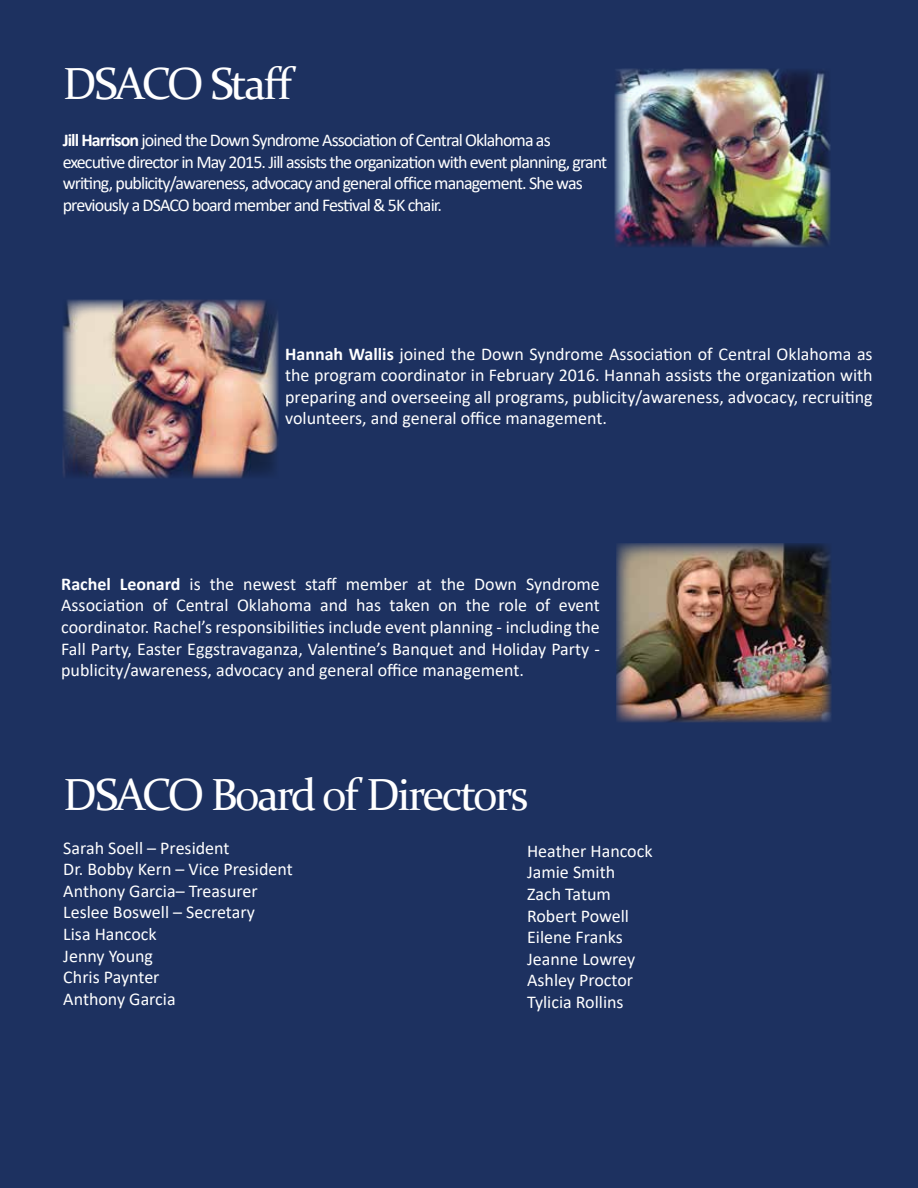
<style>
.page{position:relative;width:918px;height:1188px;background:#1d3160}
.page>*{position:absolute;margin:0;border:0;box-sizing:border-box;transform-origin:0 0}
.t1{font:45px "Constantia";letter-spacing:-.05em;color:#fff}
.t2{font:18px/21.6px "Calibri";letter-spacing:-.01em;color:#fff}
.t3{font:18px/21.6px "Calibri";letter-spacing:-.05em;color:#fff}
.s1{font-weight:700}
</style>
<div class="page">
<img style="left:615px;top:69px;width:215px;height:179px">
<img style="left:63px;top:300px;width:215px;height:178px">
<img style="left:616px;top:543px;width:216px;height:179px">
<h1 class="t1" style="left:63px;top:53px;width:235px">DSACO Staff</h1>
<p class="t3" style="left:63px;top:129px;width:546px"><span class="s1">Jill Harrison</span> joined the Down Syndrome Association of Central Oklahoma as executive director in May 2015. Jill assists the organization with event planning, grant writing, publicity/awareness, advocacy and general office management. She was previously a DSACO board member and Festival &amp; 5K chair.</p>
<p class="t2" style="left:285px;top:342px;width:589px;text-align:justify"><span class="s1">Hannah Wallis</span> joined the Down Syndrome Association of Central Oklahoma as the program coordinator in February 2016. Hannah assists the organization with preparing and overseeing all programs, publicity/awareness, advocacy, recruiting volunteers, and general office management.</p>
<p class="t2" style="left:61px;top:573px;width:540px;text-align:justify"><span class="s1">Rachel Leonard</span> is the newest staff member at the Down Syndrome Association of Central Oklahoma and has taken on the role of event coordinator. Rachel’s responsibilities include event planning - including the Fall Party, Easter Eggstravaganza, Valentine’s Banquet and Holiday Party - publicity/awareness, advocacy and general office management.</p>
<h1 class="t1" style="left:63px;top:764px;width:467px">DSACO Board of Directors</h1>
<p class="t2" style="left:63px;top:836px;width:231px">Sarah Soell – President<br>Dr. Bobby Kern – Vice President<br>Anthony Garcia– Treasurer<br>Leslee Boswell – Secretary<br>Lisa Hancock<br>Jenny Young<br>Chris Paynter<br>Anthony Garcia</p>
<p class="t2" style="left:527px;top:840px;width:127px">Heather Hancock<br>Jamie Smith<br>Zach Tatum<br>Robert Powell<br>Eilene Franks<br>Jeanne Lowrey<br>Ashley Proctor<br>Tylicia Rollins</p>
</div>
